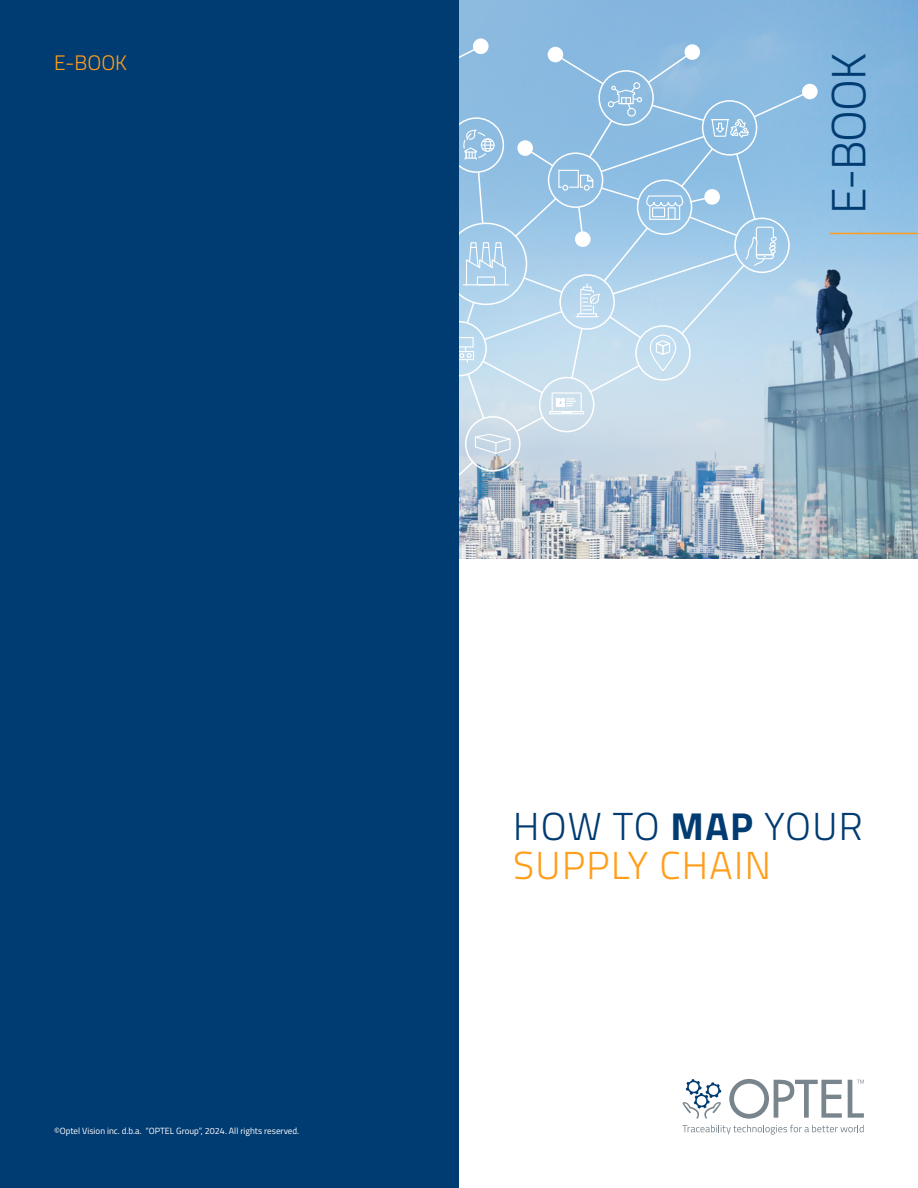
<style>
.page{position:relative;width:918px;height:1188px;background:#fff}
.page>*{position:absolute;margin:0;border:0;box-sizing:border-box;transform-origin:0 0}
.t1{font:300 48px "Titillium";color:#003b71}
.t2{font:300 39px/39px "Titillium";letter-spacing:.035em;color:#ff9e1a}
.t3{font:300 21px "Titillium";color:#ff9e1a}
.t4{font:9px "Titillium";color:#fff}
.s1{color:#003b71}
.s2{font-weight:700;color:#003b71}
</style>
<div class="page">
<img style="left:459px;top:0;width:459px;height:558px">
<div style="left:802px;top:84px;width:16px;height:15px;background:#fff;border-radius:50%"></div>
<svg style="left:473px;top:38px;width:16px;height:16px"></svg>
<svg style="left:459px;top:44px;width:353px;height:462px;background:#abcbe4"></svg>
<div style="left:0;top:0;width:459px;height:1188px;background:#003b71"></div>
<svg style="left:682px;top:1125px;width:182px;height:10px"></svg>
<svg style="left:729px;top:1079px;width:113px;height:40px"></svg>
<svg style="left:682px;top:1079px;width:39px;height:40px"></svg>
<svg style="left:848px;top:1080px;width:16px;height:38px"></svg>
<hr style="left:830px;top:233px;width:88px;height:1px;background:#ff9e1a">
<h3 class="t3" style="left:54px;top:47px;width:75px">E-BOOK</h3>
<h1 class="t1" style="left:814px;top:214px;width:162px;rotate:-90deg">E-BOOK</h1>
<p class="t4" style="left:54px;top:1124px;width:247px">©Optel Vision inc. d.b.a. “OPTEL Group”, 2024. All rights reserved.</p>
<h2 class="t2" style="left:513px;top:805px;width:351px"><span class="s1">HOW TO</span> <span class="s2">MAP</span> <span class="s1">YOUR<br></span>SUPPLY CHAIN</h2>
</div>
